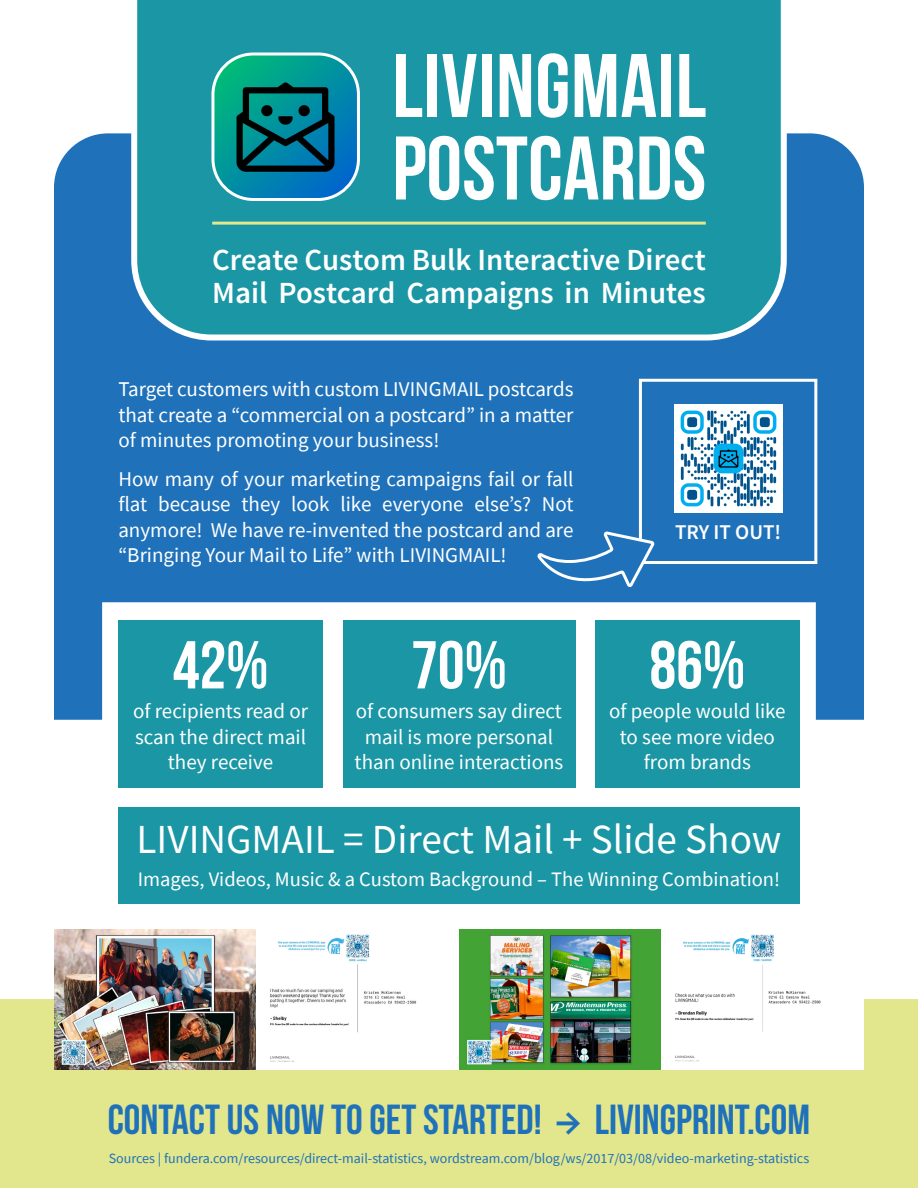
<style>
.page{position:relative;width:918px;height:1188px;background:#fff}
.page>*{position:absolute;margin:0;border:0;box-sizing:border-box;transform-origin:0 0}
.t1{font:90px "Bebas Neue";letter-spacing:.01em;color:#fff}
.t2{font:67.5px "Bebas Neue";color:#fff}
.t3{font:42px "Bebas Neue";color:#1f72ba}
.t4{font:41.25px "Source Sans Pro";color:#fff}
.t5{font:600 30.75px/33px "Source Sans Pro";color:#fff}
.t6{font:21px/25.5px "Source Sans Pro";color:#fff;text-align:center}
.t7{font:600 21px "Source Sans Pro";color:#fff}
.t8{font:20.55px "Source Sans Pro";color:#fff}
.t9{font:14.1px "Source Sans Pro";color:#1f72ba}
.s1{font-family:"Source Sans Pro";font-weight:600}
</style>
<div class="page">
<div style="left:54px;top:133px;width:810px;height:587px;background:#1f72ba"></div>
<div style="left:102px;top:602px;width:714px;height:306px;background:#fff"></div>
<div style="left:0;top:999px;width:918px;height:189px;background:#e2e68d"></div>
<svg style="left:128px;top:0;width:662px;height:344px;background:#2399a9"></svg>
<img style="left:213px;top:54px;width:145px;height:145px">
<div style="left:211px;top:53px;width:149px;height:148px;border:3px solid #fff;border-radius:40px"></div>
<hr style="left:212px;top:222px;width:494px;height:3px;background:#e2e68d">
<div style="left:118px;top:807px;width:682px;height:97px;background:#1a96a5"></div>
<div style="left:343px;top:620px;width:232px;height:167px;background:#1a96a5"></div>
<div style="left:595px;top:620px;width:205px;height:167px;background:#1a96a5"></div>
<div style="left:118px;top:620px;width:205px;height:167px;background:#1a96a5"></div>
<img style="left:54px;top:929px;width:810px;height:140px">
<div style="left:639px;top:379px;width:178px;height:185px;border:3px solid #fff"></div>
<img style="left:674px;top:404px;width:108px;height:108px">
<svg style="left:535px;top:529px;width:122px;height:60px;background:#3c84c3"></svg>
<p class="t1" style="left:392px;top:37px;width:315px">LIVINGMAIL</p>
<p class="t1" style="left:392px;top:119px;width:315px">POSTCARDS</p>
<p class="t5" style="left:212px;top:244px;width:495px">Create Custom Bulk Interactive Direct<br>Mail Postcard Campaigns in Minutes</p>
<p class="t6" style="left:118px;top:376px;width:457px;text-align:justify">Target customers with custom LIVINGMAIL postcards that create a “commercial on a postcard” in a matter of minutes promoting your business!</p>
<p class="t6" style="left:118px;top:466px;width:457px;text-align:justify">How many of your marketing campaigns fail or fall flat because they look like everyone else’s? Not anymore! We have re-invented the postcard and are “Bringing Your Mail to Life” with LIVINGMAIL!</p>
<p class="t2" style="left:173px;top:628px;width:97px">42%</p>
<p class="t6" style="left:133px;top:699px;width:176px">of recipients read or scan the direct mail they receive</p>
<p class="t2" style="left:411px;top:628px;width:97px">70%</p>
<p class="t6" style="left:355px;top:699px;width:210px">of consumers say direct mail is more personal than online interactions</p>
<p class="t7" style="left:675px;top:518px;width:108px">TRY IT OUT!</p>
<p class="t2" style="left:650px;top:628px;width:97px">86%</p>
<p class="t6" style="left:609px;top:699px;width:178px">of people would like to see more video from brands</p>
<p class="t4" style="left:137px;top:813px;width:646px">LIVINGMAIL = Direct Mail + Slide Show</p>
<p class="t8" style="left:138px;top:866px;width:644px">Images, Videos, Music &amp; a Custom Background – The Winning Combination!</p>
<p class="t3" style="left:108px;top:1096px;width:704px">CONTACT US NOW TO GET STARTED! <span class="s1">→</span> LIVINGPRINT.COM</p>
<p class="t9" style="left:109px;top:1149px;width:702px">Sources | fundera.com/resources/direct-mail-statistics, wordstream.com/blog/ws/2017/03/08/video-marketing-statistics</p>
</div>
